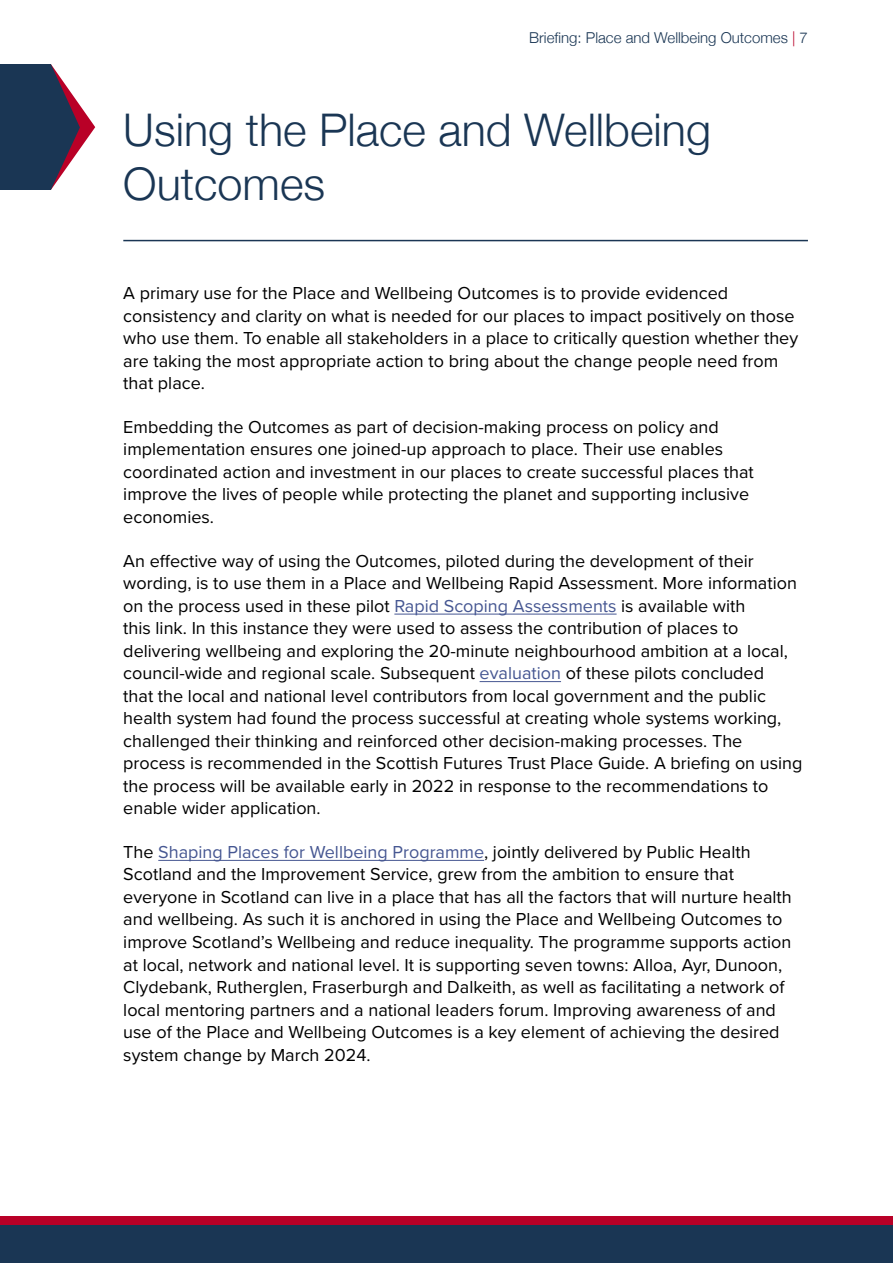
<style>
.page{position:relative;width:893px;height:1263px;background:#fff}
.page>*{position:absolute;margin:0;border:0;box-sizing:border-box;transform-origin:0 0}
.t1{font:300 45px/54px "Helvetica Neue";color:#1a3654}
.body_text{font:18px/22.5px "Proxima Nova";color:#000}
.t2{font:300 15px "Helvetica Neue";color:#1a3654}
.s1{color:#b90027}
.s2{color:#465792}
</style>
<div class="page">
<div style="left:0;top:1225px;width:893px;height:38px;background:#1a3654"></div>
<div style="left:0;top:1216px;width:893px;height:9px;background:#b90027"></div>
<div style="left:0;top:64px;width:51px;height:126px;background:#1a3654"></div>
<svg style="left:51px;top:64px;width:44px;height:126px"></svg>
<hr style="left:123px;top:240px;width:685px;height:1px;background:#1a3654">
<hr style="left:394px;top:614px;width:223px;height:1px;background:#465792">
<hr style="left:480px;top:681px;width:81px;height:1px;background:#465792">
<hr style="left:158px;top:860px;width:326px;height:1px;background:#465792">
<p class="t2" style="left:529px;top:26px;width:280px">Briefing: Place and Wellbeing Outcomes <span class="s1">|</span> 7</p>
<h2 class="t1" style="left:123px;top:99px;width:589px">Using the Place and Wellbeing<br>Outcomes</h2>
<p class="body_text" style="left:123px;top:281px;width:676px">A primary use for the Place and Wellbeing Outcomes is to provide evidenced consistency and clarity on what is needed for our places to impact positively on those who use them. To enable all stakeholders in a place to critically question whether they are taking the most appropriate action to bring about the change people need from that place.</p>
<p class="body_text" style="left:123px;top:415px;width:632px">Embedding the Outcomes as part of decision-making process on policy and implementation ensures one joined-up approach to place. Their use enables coordinated action and investment in our places to create successful places that improve the lives of people while protecting the planet and supporting inclusive economies.</p>
<p class="body_text" style="left:123px;top:549px;width:681px">An effective way of using the Outcomes, piloted during the development of their wording, is to use them in a Place and Wellbeing Rapid Assessment. More information on the process used in these pilot <span class="s2">Rapid Scoping Assessments</span> is available with<br>this link. In this instance they were used to assess the contribution of places to delivering wellbeing and exploring the 20-minute neighbourhood ambition at a local, council-wide and regional scale. Subsequent <span class="s2">evaluation</span> of these pilots concluded<br>that the local and national level contributors from local government and the public health system had found the process successful at creating whole systems working, challenged their thinking and reinforced other decision-making processes. The process is recommended in the Scottish Futures Trust Place Guide. A briefing on using the process will be available early in 2022 in response to the recommendations to enable wider application.</p>
<p class="body_text" style="left:123px;top:840px;width:670px">The <span class="s2">Shaping Places for Wellbeing Programme</span>, jointly delivered by Public Health Scotland and the Improvement Service, grew from the ambition to ensure that everyone in Scotland can live in a place that has all the factors that will nurture health and wellbeing. As such it is anchored in using the Place and Wellbeing Outcomes to improve Scotland’s Wellbeing and reduce inequality. The programme supports action at local, network and national level. It is supporting seven towns: Alloa, Ayr, Dunoon, Clydebank, Rutherglen, Fraserburgh and Dalkeith, as well as facilitating a network of local mentoring partners and a national leaders forum. Improving awareness of and use of the Place and Wellbeing Outcomes is a key element of achieving the desired system change by March 2024.</p>
</div>
